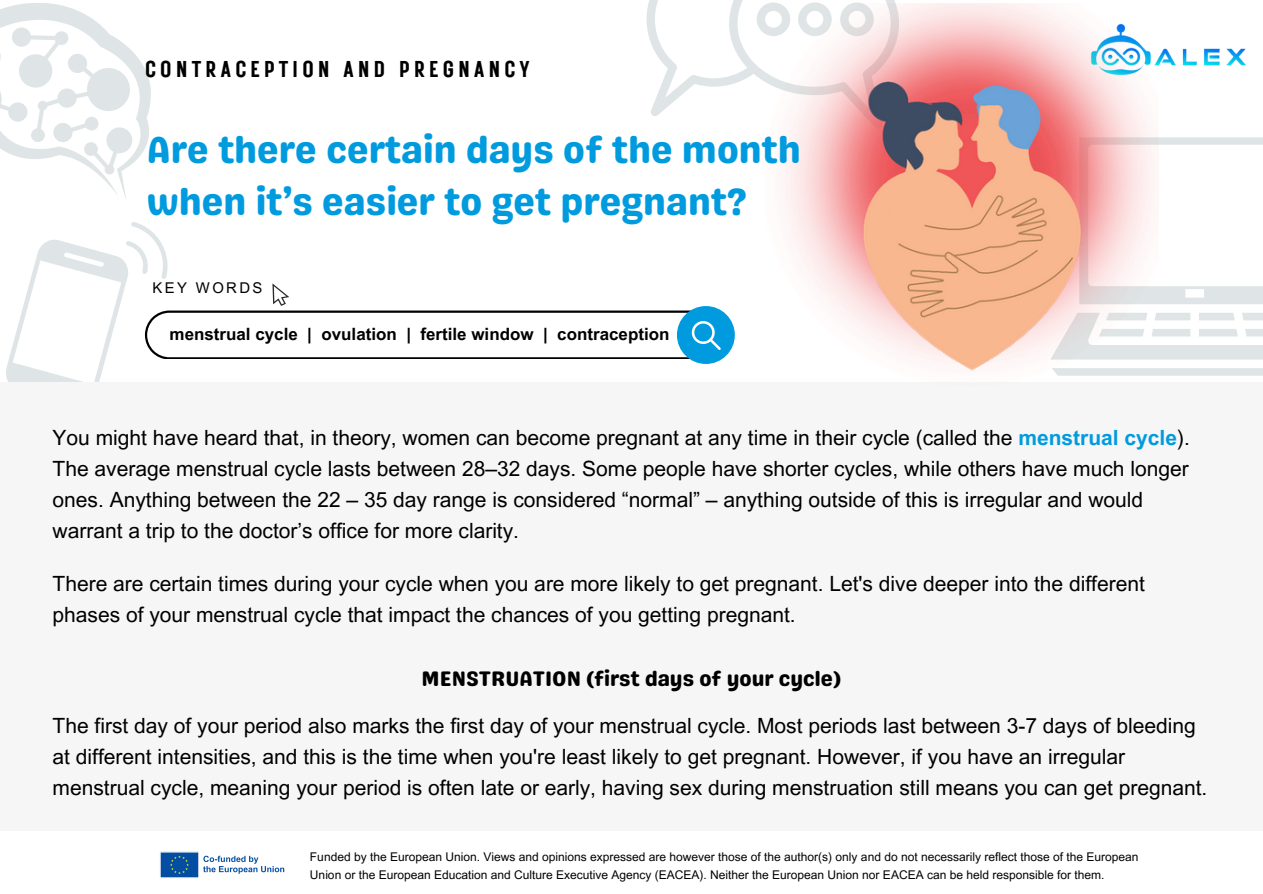
<style>
.page{position:relative;width:1263px;height:894px;background:#fff}
.page>*{position:absolute;margin:0;border:0;box-sizing:border-box;transform-origin:0 0}
.t1{font:37.5px/51.8px "Genty Sans";color:#009bde}
.t2{font:22.95px "Rustic Printed";letter-spacing:.16em;color:#000}
.t3{font:21px/31px "Arial MT Pro";color:#000}
.t4{font:21px "Genty Sans";color:#000}
.t5{font:700 16.95px "Arial MT Pro";color:#000}
.t6{font:14.85px "Arial MT Pro";letter-spacing:.16em;color:#000}
.t7{font:12px/18px "Arial MT Pro";color:#000}
.s1{font-weight:700;color:#009bde}
</style>
<div class="page">
<svg style="left:1159px;top:368px;width:104px;height:7px"></svg>
<svg style="left:1159px;top:313px;width:104px;height:46px"></svg>
<svg style="left:1159px;top:286px;width:104px;height:18px;background:#e1e7e8"></svg>
<svg style="left:0;top:3px;width:151px;height:196px"></svg>
<div style="left:0;top:382px;width:1263px;height:448px;background:#f6f6f6"></div>
<svg style="left:646px;top:0;width:249px;height:116px"></svg>
<img style="left:1159px;top:48px;width:104px;height:97px">
<img style="left:160px;top:851px;width:125px;height:27px">
<div style="left:677px;top:306px;width:58px;height:58px;background:#009bde;border-radius:50%"></div>
<svg style="left:6px;top:222px;width:715px;height:160px"></svg>
<img style="left:766px;top:3px;width:393px;height:373px">
<p class="t2" style="left:145px;top:54px;width:387px">CONTRACEPTION AND PREGNANCY</p>
<p class="t1" style="left:147px;top:124px;width:655px">Are there certain days of the month when it’s easier to get pregnant?</p>
<h5 class="t6" style="left:152px;top:281px;width:111px">KEY WORDS</h5>
<h6 class="t5" style="left:170px;top:328px;width:501px">menstrual cycle | ovulation | fertile window | contraception</h6>
<p class="t3" style="left:53px;top:424px;width:1139px">You might have heard that, in theory, women can become pregnant at any time in their cycle (called the <span class="s1">menstrual cycle</span>).<br>The average menstrual cycle lasts between 28–32 days. Some people have shorter cycles, while others have much longer ones. Anything between the 22 – 35 day range is considered “normal” – anything outside of this is irregular and would warrant a trip to the doctor’s office for more clarity.</p>
<h2 class="t3" style="left:53px;top:570px;width:1094px">There are certain times during your cycle when you are more likely to get pregnant. Let's dive deeper into the different phases of your menstrual cycle that impact the chances of you getting pregnant.</h2>
<h1 class="t4" style="left:422px;top:666px;width:421px">MENSTRUATION (first days of your cycle)</h1>
<p class="t3" style="left:53px;top:712px;width:1156px">The first day of your period also marks the first day of your menstrual cycle. Most periods last between 3-7 days of bleeding at different intensities, and this is the time when you're least likely to get pregnant. However, if you have an irregular menstrual cycle, meaning your period is often late or early, having sex during menstruation still means you can get pregnant.</p>
<p class="t7" style="left:310px;top:848px;width:830px">Funded by the European Union. Views and opinions expressed are however those of the author(s) only and do not necessarily reflect those of the European<br>Union or the European Education and Culture Executive Agency (EACEA). Neither the European Union nor EACEA can be held responsible for them.</p>
</div>
